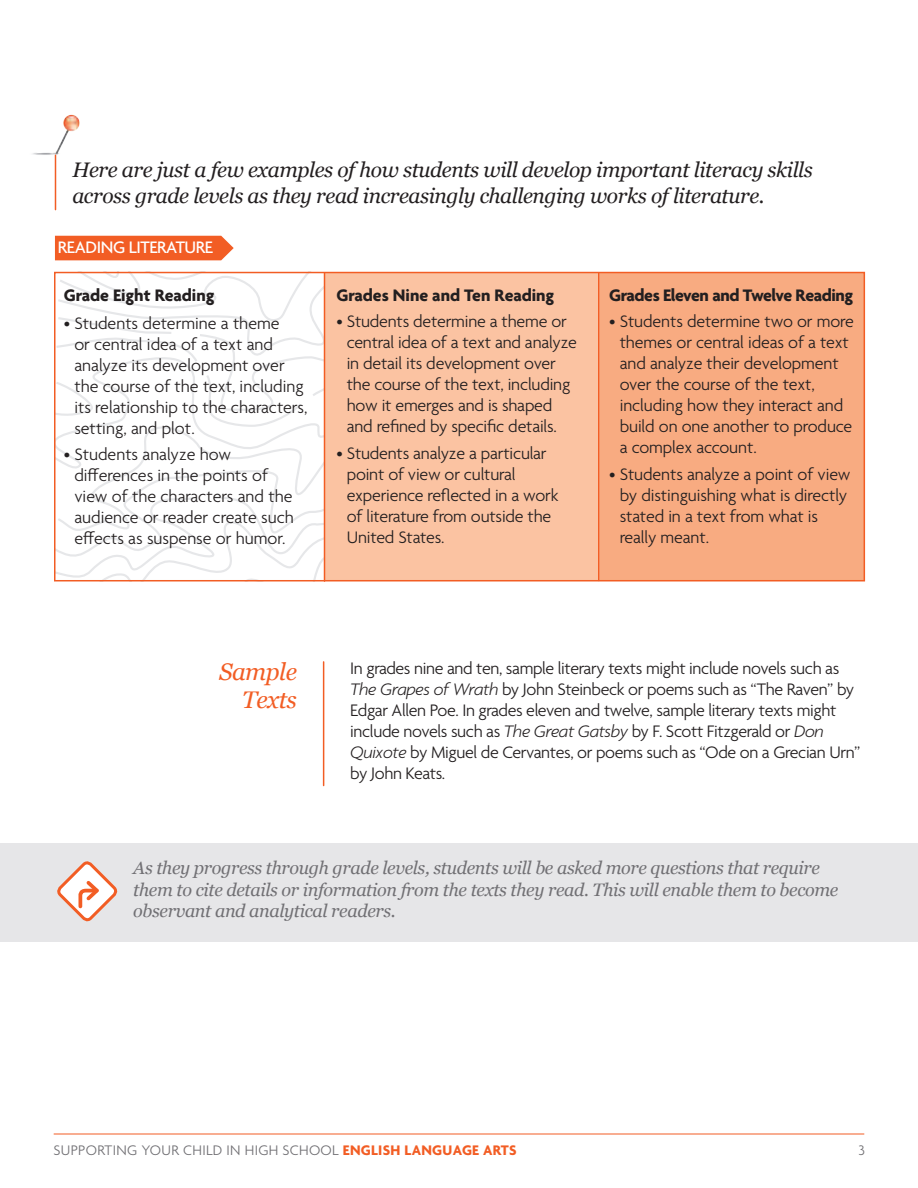
<style>
.page{position:relative;width:918px;height:1188px;background:#fff}
.page>*{position:absolute;margin:0;border:0;box-sizing:border-box;transform-origin:0 0}
.Call_Out{font:italic 24px/28.8px "Georgia";letter-spacing:-.02em;color:#f25d24;text-align:right}
.Call_Out-2{font:italic 21px/25.2px "Georgia";letter-spacing:-.02em;color:#231f20}
.Bullet_Copy{font:300 18px/21px "Agenda";letter-spacing:-.01em;color:#231f20}
.Call_Out-3{font:italic 18px/21.6px "Georgia";letter-spacing:-.02em;color:#717074}
.Bullet_Copy-2{font:700 18px "Agenda";letter-spacing:-.01em;color:#231f20}
.Call_Out-4{font:500 18px "Agenda";letter-spacing:-.02em;color:#fff}
.t1{font:300 15px "Agenda";letter-spacing:.02em;color:#717074}
.s1{font-style:italic}
.s2{font-weight:700;color:#f25d24}
</style>
<div class="page">
<div style="left:600px;top:272px;width:264px;height:308px;background:#f8ab81"></div>
<img style="left:32px;top:114px;width:48px;height:56px">
<svg style="left:57px;top:275px;width:267px;height:303px"></svg>
<div style="left:325px;top:272px;width:275px;height:309px;background:#fbc3a2"></div>
<hr style="left:598px;top:273px;width:2px;height:308px;background:#f25d24">
<hr style="left:324px;top:273px;width:1px;height:308px;background:#f25d24">
<hr style="left:54px;top:1134px;width:810px;height:1px;background:#f25d24">
<div style="left:54px;top:272px;width:811px;height:309px;border:2px solid #f25d24"></div>
<hr style="left:55px;top:155px;width:1px;height:55px;background:#f25d24">
<div style="left:1px;top:843px;width:917px;height:99px;background:#e6e6e8"></div>
<svg style="left:57px;top:861px;width:61px;height:61px"></svg>
<div style="left:55px;top:236px;width:179px;height:24px;background:#f25d24"></div>
<hr style="left:323px;top:662px;width:1px;height:124px;background:#f25d24">
<p class="Call_Out-2" style="left:72px;top:158px;width:742px">Here are just a few examples of how students will develop important literacy skills across grade levels as they read increasingly challenging works of literature.</p>
<p class="Call_Out-4" style="left:58px;top:238px;width:157px">READING LITERATURE</p>
<p class="Bullet_Copy-2" style="left:64px;top:286px;width:152px">Grade Eight Reading</p>
<p class="Bullet_Copy" style="left:74px;top:314px;width:235px;text-indent:-11px">• Students determine a theme<br>or central idea of a text and analyze its development over the course of the text, including its relationship to the characters, setting, and plot.</p>
<p class="Bullet_Copy" style="left:74px;top:445px;width:221px;text-indent:-11px">• Students analyze how differences in the points of view of the characters and the audience or reader create such effects as suspense or humor.</p>
<p class="Bullet_Copy-2" style="left:336px;top:286px;width:219px">Grades Nine and Ten Reading</p>
<p class="Bullet_Copy" style="left:347px;top:312px;width:232px;text-indent:-10px">• Students determine a theme or central idea of a text and analyze in detail its development over the course of the text, including how it emerges and is shaped and refined by specific details.</p>
<p class="Bullet_Copy" style="left:347px;top:444px;width:213px;text-indent:-10px">• Students analyze a particular point of view or cultural experience reflected in a work of literature from outside the<br>United States.</p>
<p class="Bullet_Copy-2" style="left:609px;top:286px;width:246px">Grades Eleven and Twelve Reading</p>
<p class="Bullet_Copy" style="left:620px;top:312px;width:236px;text-indent:-10px">• Students determine two or more themes or central ideas of a text and analyze their development over the course of the text, including how they interact and build on one another to produce a complex account.</p>
<p class="Bullet_Copy" style="left:620px;top:465px;width:232px;text-indent:-10px">• Students analyze a point of view by distinguishing what is directly stated in a text from what is really meant.</p>
<p class="Call_Out" style="left:219px;top:657px;width:79px">Sample<br>Texts</p>
<p class="Bullet_Copy" style="left:350px;top:659px;width:512px">In grades nine and ten, sample literary texts might include novels such as <span class="s1">The Grapes of Wrath</span> by John Steinbeck or poems such as “The Raven” by Edgar Allen Poe. In grades eleven and twelve, sample literary texts might include novels such as <span class="s1">The Great Gatsby</span> by F. Scott Fitzgerald or <span class="s1">Don Quixote</span> by Miguel de Cervantes, or poems such as “Ode on a Grecian Urn” by John Keats.</p>
<p class="Call_Out-3" style="left:133px;top:857px;width:707px">As they progress through grade levels, students will be asked more questions that require them to cite details or information from the texts they read. This will enable them to become observant and analytical readers.</p>
<p class="t1" style="left:54px;top:1142px;width:464px">SUPPORTING YOUR CHILD IN HIGH SCHOOL <span class="s2">ENGLISH LANGUAGE ARTS</span></p>
<p class="t1" style="left:859px;top:1142px;width:8px">3</p>
</div>
